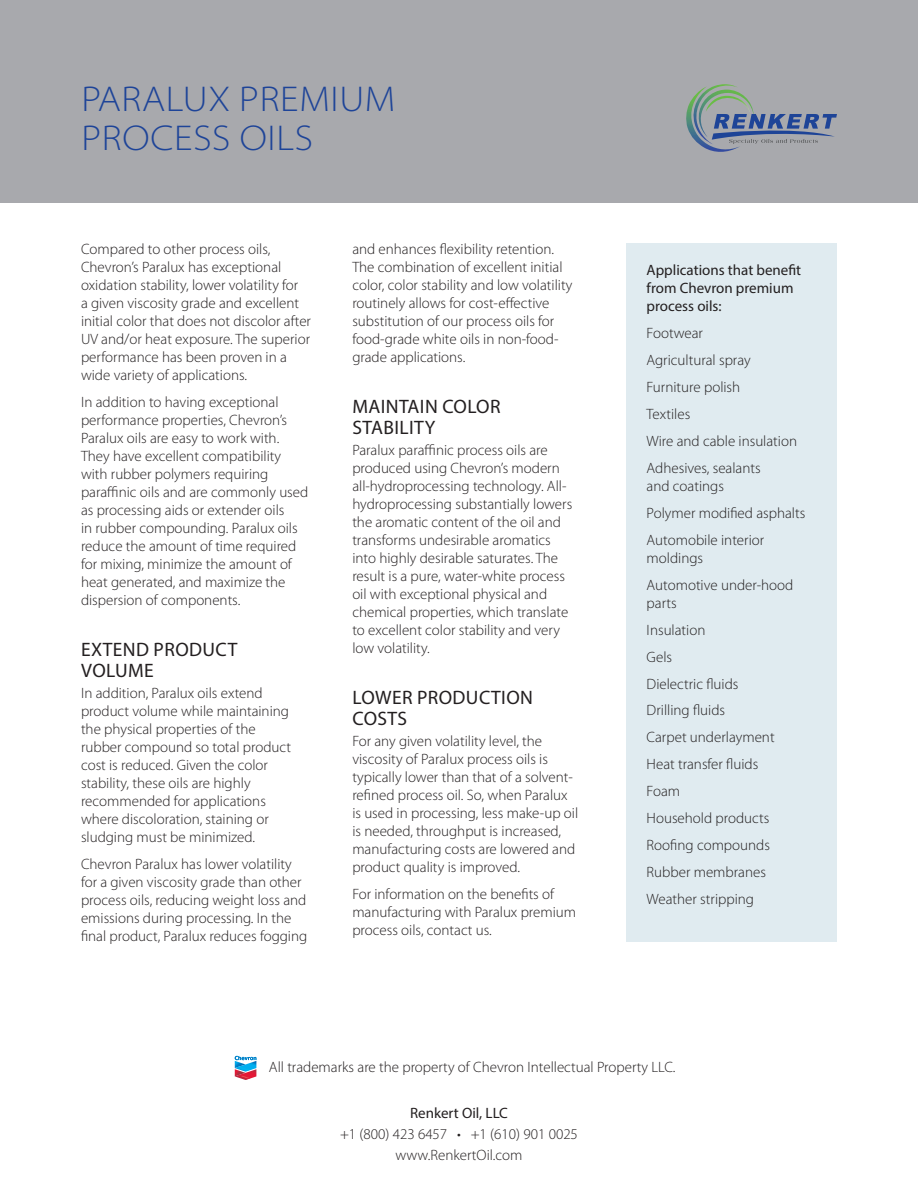
<style>
.page{position:relative;width:918px;height:1188px;background:#fff}
.page>*{position:absolute;margin:0;border:0;box-sizing:border-box;transform-origin:0 0}
.t1{font:300 semi-expanded 36px/39px "Myriad Pro";letter-spacing:.02em;color:#1e4498}
.t2{font:19.5px/21px "Myriad Pro";letter-spacing:.02em;color:#231f20}
.t3{font:300 15px/18px "Myriad Pro";color:#231f20}
.t4{font:15px/18px "Myriad Pro";color:#231f20}
</style>
<div class="page">
<div style="left:0;top:0;width:918px;height:202px;background:#a8a9ad"></div>
<svg style="left:686px;top:84px;width:151px;height:68px"></svg>
<div style="left:626px;top:243px;width:211px;height:699px;background:#e0ebf0"></div>
<svg style="left:235px;top:1056px;width:21px;height:24px"></svg>
<h1 class="t1" style="left:81px;top:79px;width:315px">PARALUX PREMIUM<br>PROCESS OILS</h1>
<p class="t3" style="left:81px;top:240px;width:232px">Compared to other process oils, Chevron’s Paralux has exceptional oxidation stability, lower volatility for<br>a given viscosity grade and excellent initial color that does not discolor after UV and/or heat exposure. The superior performance has been proven in a wide variety of applications.</p>
<p class="t3" style="left:81px;top:393px;width:229px">In addition to having exceptional performance properties, Chevron’s Paralux oils are easy to work with.<br>They have excellent compatibility with rubber polymers requiring paraffinic oils and are commonly used as processing aids or extender oils<br>in rubber compounding. Paralux oils reduce the amount of time required for mixing, minimize the amount of heat generated, and maximize the dispersion of components.</p>
<h2 class="t2" style="left:81px;top:639px;width:158px">EXTEND PRODUCT<br>VOLUME</h2>
<p class="t3" style="left:81px;top:684px;width:212px">In addition, Paralux oils extend product volume while maintaining the physical properties of the rubber compound so total product cost is reduced. Given the color stability, these oils are highly recommended for applications where discoloration, staining or sludging must be minimized.</p>
<p class="t3" style="left:81px;top:855px;width:228px">Chevron Paralux has lower volatility for a given viscosity grade than other process oils, reducing weight loss and emissions during processing. In the final product, Paralux reduces fogging</p>
<p class="t3" style="left:352px;top:240px;width:222px">and enhances flexibility retention.<br>The combination of excellent initial color, color stability and low volatility routinely allows for cost-effective substitution of our process oils for food-grade white oils in non-food&shy;grade applications.</p>
<h2 class="t2" style="left:353px;top:396px;width:150px">MAINTAIN COLOR<br>STABILITY</h2>
<p class="t3" style="left:352px;top:441px;width:221px">Paralux paraffinic process oils are produced using Chevron’s modern all-hydroprocessing technology. All&shy;hydroprocessing substantially lowers the aromatic content of the oil and transforms undesirable aromatics into highly desirable saturates. The result is a pure, water-white process oil with exceptional physical and chemical properties, which translate to excellent color stability and very low volatility.</p>
<h2 class="t2" style="left:353px;top:687px;width:182px">LOWER PRODUCTION<br>COSTS</h2>
<p class="t3" style="left:352px;top:732px;width:227px">For any given volatility level, the viscosity of Paralux process oils is typically lower than that of a solvent&shy;refined process oil. So, when Paralux is used in processing, less make-up oil is needed, throughput is increased, manufacturing costs are lowered and product quality is improved.</p>
<p class="t3" style="left:352px;top:885px;width:225px">For information on the benefits of manufacturing with Paralux premium process oils, contact us.</p>
<p class="t4" style="left:647px;top:260px;width:156px">Applications that benefit from Chevron premium process oils:</p>
<p class="t3" style="left:647px;top:319px;width:152px;line-height:27px">Footwear<br>Agricultural spray<br>Furniture polish<br>Textiles<br>Wire and cable insulation<br>Adhesives, sealants</p>
<p class="t3" style="left:647px;top:472px;width:160px;line-height:27px">and coatings<br>Polymer modified asphalts<br>Automobile interior</p>
<p class="t3" style="left:647px;top:544px;width:148px;line-height:27px">moldings<br>Automotive under-hood</p>
<p class="t3" style="left:647px;top:589px;width:130px;line-height:27px">parts<br>Insulation<br>Gels<br>Dielectric fluids<br>Drilling fluids<br>Carpet underlayment<br>Heat transfer fluids<br>Foam<br>Household products<br>Roofing compounds<br>Rubber membranes<br>Weather stripping</p>
<p class="t3" style="left:269px;top:1058px;width:408px">All trademarks are the property of Chevron Intellectual Property LLC.</p>
<p class="t4" style="left:410px;top:1104px;width:99px">Renkert Oil, LLC</p>
<p class="t3" style="left:340px;top:1124px;width:239px;line-height:21px;text-align:center">+1 (800) 423 6457 • +1 (610) 901 0025 www.RenkertOil.com</p>
</div>
